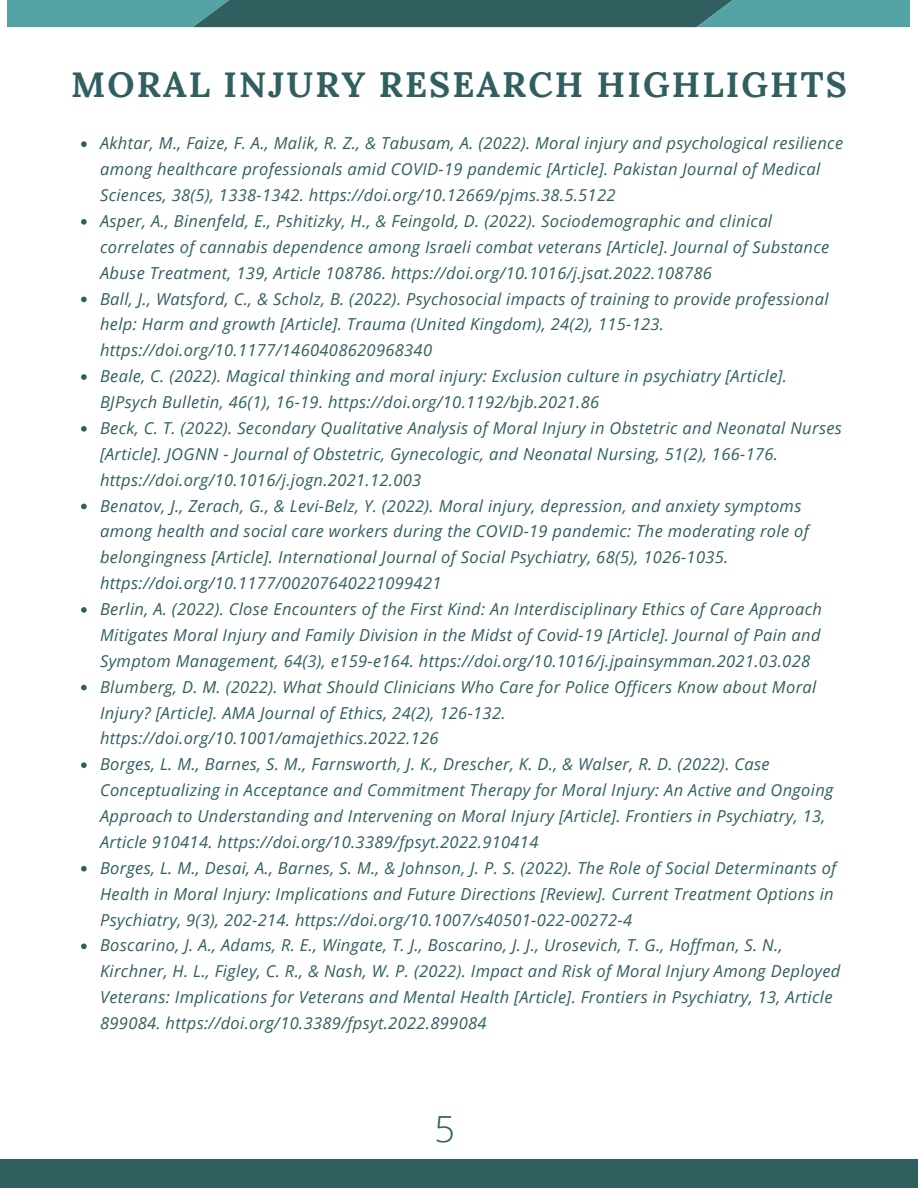
<style>
.page{position:relative;width:918px;height:1188px;background:#fff}
.page>*{position:absolute;margin:0;border:0;box-sizing:border-box;transform-origin:0 0}
.t1{font:300 36px "Open Sans";color:#315f60}
.t2{font:700 35.25px "Lora";letter-spacing:.06em;color:#315f60}
.t3{font:italic 16.5px/25.8px "Open Sans";letter-spacing:.02em;color:#315f60}
</style>
<div class="page">
<div style="left:0;top:1160px;width:918px;height:28px;background:#315f60"></div>
<svg style="left:8px;top:0;width:902px;height:27px;background:#417d7e"></svg>
<svg style="left:81px;top:141px;width:6px;height:6px"></svg>
<svg style="left:81px;top:219px;width:6px;height:6px"></svg>
<svg style="left:81px;top:297px;width:6px;height:5px"></svg>
<svg style="left:81px;top:374px;width:6px;height:6px"></svg>
<svg style="left:81px;top:426px;width:6px;height:6px"></svg>
<svg style="left:81px;top:504px;width:6px;height:5px"></svg>
<svg style="left:81px;top:607px;width:6px;height:6px"></svg>
<svg style="left:81px;top:685px;width:6px;height:5px"></svg>
<svg style="left:81px;top:762px;width:6px;height:6px"></svg>
<svg style="left:81px;top:866px;width:6px;height:6px"></svg>
<svg style="left:81px;top:944px;width:6px;height:5px"></svg>
<h2 class="t2" style="left:71px;top:62px;width:777px">MORAL INJURY RESEARCH HIGHLIGHTS</h2>
<p class="t3" style="left:100px;top:130px;width:745px">Akhtar, M., Faize, F. A., Malik, R. Z., &amp; Tabusam, A. (2022). Moral injury and psychological resilience among healthcare professionals amid COVID-19 pandemic [Article]. Pakistan Journal of Medical Sciences, 38(5), 1338-1342. https://doi.org/10.12669/pjms.38.5.5122<br>Asper, A., Binenfeld, E., Pshitizky, H., &amp; Feingold, D. (2022). Sociodemographic and clinical correlates of cannabis dependence among Israeli combat veterans [Article]. Journal of Substance Abuse Treatment, 139, Article 108786. https://doi.org/10.1016/j.jsat.2022.108786<br>Ball, J., Watsford, C., &amp; Scholz, B. (2022). Psychosocial impacts of training to provide professional help: Harm and growth [Article]. Trauma (United Kingdom), 24(2), 115-123. https://doi.org/10.1177/1460408620968340<br>Beale, C. (2022). Magical thinking and moral injury: Exclusion culture in psychiatry [Article].<br>BJPsych Bulletin, 46(1), 16-19. https://doi.org/10.1192/bjb.2021.86<br>Beck, C. T. (2022). Secondary Qualitative Analysis of Moral Injury in Obstetric and Neonatal Nurses [Article]. JOGNN - Journal of Obstetric, Gynecologic, and Neonatal Nursing, 51(2), 166-176. https://doi.org/10.1016/j.jogn.2021.12.003<br>Benatov, J., Zerach, G., &amp; Levi-Belz, Y. (2022). Moral injury, depression, and anxiety symptoms among health and social care workers during the COVID-19 pandemic: The moderating role of belongingness [Article]. International Journal of Social Psychiatry, 68(5), 1026-1035. https://doi.org/10.1177/00207640221099421<br>Berlin, A. (2022). Close Encounters of the First Kind: An Interdisciplinary Ethics of Care Approach Mitigates Moral Injury and Family Division in the Midst of Covid-19 [Article]. Journal of Pain and Symptom Management, 64(3), e159-e164. https://doi.org/10.1016/j.jpainsymman.2021.03.028<br>Blumberg, D. M. (2022). What Should Clinicians Who Care for Police Officers Know about Moral Injury? [Article]. AMA Journal of Ethics, 24(2), 126-132. https://doi.org/10.1001/amajethics.2022.126<br>Borges, L. M., Barnes, S. M., Farnsworth, J. K., Drescher, K. D., &amp; Walser, R. D. (2022). Case Conceptualizing in Acceptance and Commitment Therapy for Moral Injury: An Active and Ongoing Approach to Understanding and Intervening on Moral Injury [Article]. Frontiers in Psychiatry, 13, Article 910414. https://doi.org/10.3389/fpsyt.2022.910414<br>Borges, L. M., Desai, A., Barnes, S. M., &amp; Johnson, J. P. S. (2022). The Role of Social Determinants of Health in Moral Injury: Implications and Future Directions [Review]. Current Treatment Options in Psychiatry, 9(3), 202-214. https://doi.org/10.1007/s40501-022-00272-4<br>Boscarino, J. A., Adams, R. E., Wingate, T. J., Boscarino, J. J., Urosevich, T. G., Hoffman, S. N., Kirchner, H. L., Figley, C. R., &amp; Nash, W. P. (2022). Impact and Risk of Moral Injury Among Deployed Veterans: Implications for Veterans and Mental Health [Article]. Frontiers in Psychiatry, 13, Article 899084. https://doi.org/10.3389/fpsyt.2022.899084</p>
<h1 class="t1" style="left:435px;top:1103px;width:22px">5</h1>
</div>
